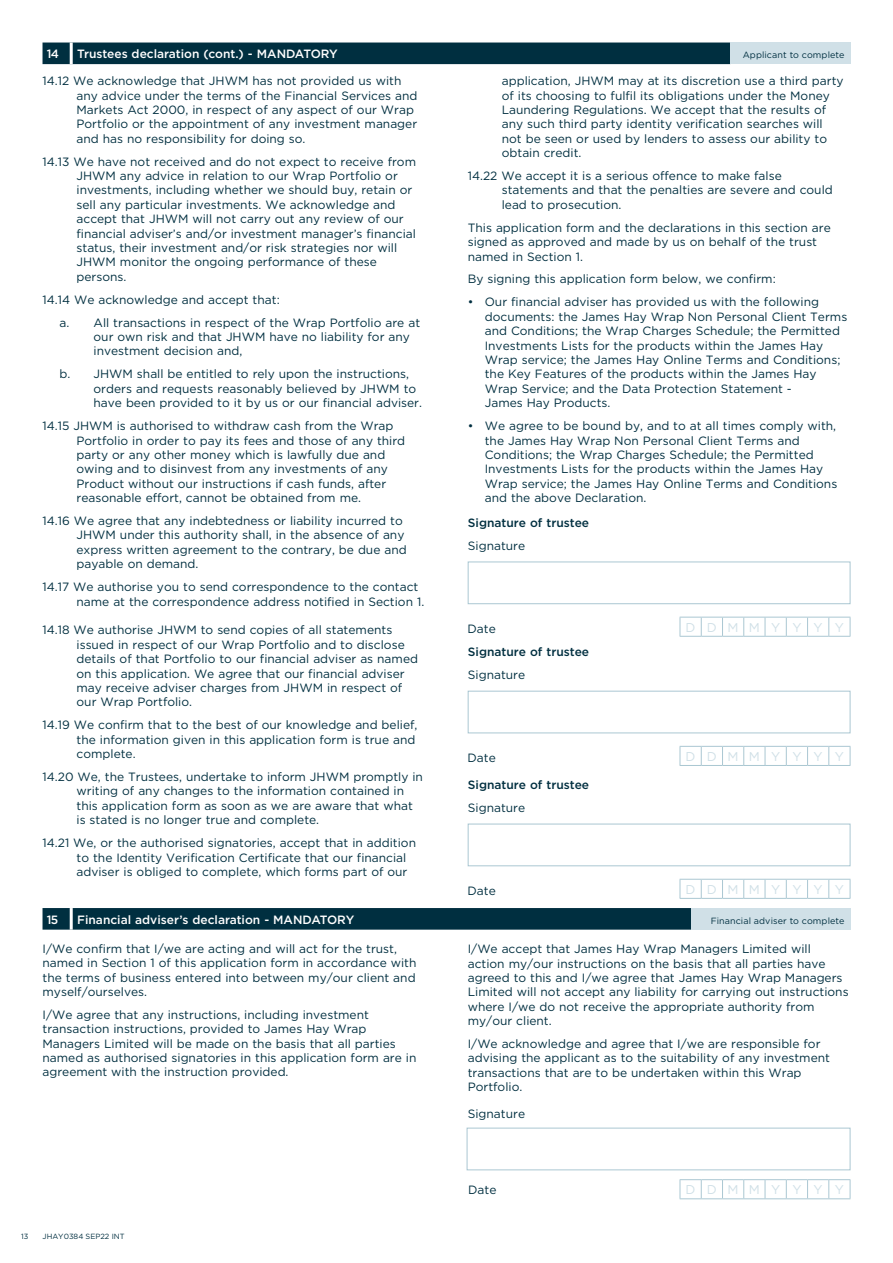
<style>
.page{position:relative;width:893px;height:1263px;background:#fff}
.page>*{position:absolute;margin:0;border:0;box-sizing:border-box;transform-origin:0 0}
.t1{font:12.75px "Gotham";letter-spacing:.885em;color:#d0e0e7}
.t2{font:12px/14.4px "Gotham";color:#002f40}
.t3{font:500 12px "Gotham";color:#fff}
.t4{font:500 12px "Gotham";color:#002f40}
.t5{font:9px "Gotham";letter-spacing:.01em;color:#002f40}
.t6{font:7.5px "Gotham";color:#002f40}
</style>
<div class="page">
<div style="left:43px;top:43px;width:687px;height:21px;background:#002f40"></div>
<div style="left:730px;top:43px;width:120px;height:21px;background:#d0e0e7"></div>
<hr style="left:70px;top:43px;width:3px;height:21px;background:#fff">
<div style="left:468px;top:562px;width:382px;height:42px;background:#fff;border:1px solid #aac7d2"></div>
<div style="left:468px;top:691px;width:382px;height:42px;background:#fff;border:1px solid #aac7d2"></div>
<div style="left:468px;top:824px;width:382px;height:42px;background:#fff;border:1px solid #aac7d2"></div>
<svg style="left:680px;top:617px;width:171px;height:20px"></svg>
<svg style="left:680px;top:746px;width:171px;height:20px"></svg>
<svg style="left:680px;top:879px;width:171px;height:20px"></svg>
<svg style="left:43px;top:908px;width:648px;height:22px;background:#043243"></svg>
<div style="left:691px;top:908px;width:159px;height:22px;background:#d0e0e7"></div>
<hr style="left:70px;top:908px;width:3px;height:22px;background:#fff">
<div style="left:467px;top:1128px;width:383px;height:42px;background:#fff;border:1px solid #aac7d2"></div>
<svg style="left:680px;top:1179px;width:171px;height:20px"></svg>
<p class="t3" style="left:47px;top:46px;width:14px">14</p>
<p class="t3" style="left:77px;top:46px;width:262px">Trustees declaration (cont.) - MANDATORY</p>
<p class="t5" style="left:743px;top:49px;width:103px">Applicant to complete</p>
<p class="t2" style="left:77px;top:73px;width:342px;text-indent:-34px">14.12 We acknowledge that JHWM has not provided us with any advice under the terms of the Financial Services and Markets Act 2000, in respect of any aspect of our Wrap Portfolio or the appointment of any investment manager and has no responsibility for doing so.</p>
<p class="t2" style="left:77px;top:154px;width:341px;text-indent:-34px">14.13 We have not received and do not expect to receive from JHWM any advice in relation to our Wrap Portfolio or investments, including whether we should buy, retain or sell any particular investments. We acknowledge and accept that JHWM will not carry out any review of our financial adviser’s and/or investment manager’s financial status, their investment and/or risk strategies nor will JHWM monitor the ongoing performance of these persons.</p>
<p class="t2" style="left:60px;top:288px;width:362px;line-height:23px;text-indent:-17px">14.14 We acknowledge and accept that:<br>a. All transactions in respect of the Wrap Portfolio are at</p>
<p class="t2" style="left:94px;top:329px;width:318px">our own risk and that JHWM have no liability for any investment decision and,</p>
<p class="t2" style="left:94px;top:367px;width:330px;text-indent:-34px">b. JHWM shall be entitled to rely upon the instructions, orders and requests reasonably believed by JHWM to have been provided to it by us or our financial adviser.</p>
<p class="t2" style="left:77px;top:418px;width:330px;text-indent:-34px">14.15 JHWM is authorised to withdraw cash from the Wrap Portfolio in order to pay its fees and those of any third party or any other money which is lawfully due and owing and to disinvest from any investments of any Product without our instructions if cash funds, after reasonable effort, cannot be obtained from me.</p>
<p class="t2" style="left:77px;top:513px;width:332px;text-indent:-34px">14.16 We agree that any indebtedness or liability incurred to JHWM under this authority shall, in the absence of any express written agreement to the contrary, be due and payable on demand.</p>
<p class="t2" style="left:77px;top:579px;width:349px;text-indent:-34px">14.17 We authorise you to send correspondence to the contact name at the correspondence address notified in Section 1.</p>
<p class="t2" style="left:77px;top:623px;width:343px;text-indent:-34px">14.18 We authorise JHWM to send copies of all statements issued in respect of our Wrap Portfolio and to disclose details of that Portfolio to our financial adviser as named on this application. We agree that our financial adviser may receive adviser charges from JHWM in respect of our Wrap Portfolio.</p>
<p class="t2" style="left:77px;top:717px;width:342px;text-indent:-34px">14.19 We confirm that to the best of our knowledge and belief, the information given in this application form is true and complete.</p>
<p class="t2" style="left:77px;top:769px;width:348px;text-indent:-34px">14.20 We, the Trustees, undertake to inform JHWM promptly in writing of any changes to the information contained in this application form as soon as we are aware that what is stated is no longer true and complete.</p>
<p class="t2" style="left:77px;top:835px;width:341px;text-indent:-34px">14.21 We, or the authorised signatories, accept that in addition to the Identity Verification Certificate that our financial adviser is obliged to complete, which forms part of our</p>
<p class="t2" style="left:502px;top:73px;width:343px">application, JHWM may at its discretion use a third party of its choosing to fulfil its obligations under the Money Laundering Regulations. We accept that the results of any such third party identity verification searches will not be seen or used by lenders to assess our ability to obtain credit.</p>
<p class="t2" style="left:502px;top:168px;width:333px;text-indent:-34px">14.22 We accept it is a serious offence to make false statements and that the penalties are severe and could lead to prosecution.</p>
<p class="t2" style="left:468px;top:220px;width:365px">This application form and the declarations in this section are signed as approved and made by us on behalf of the trust named in Section 1.</p>
<p class="t2" style="left:468px;top:272px;width:310px">By signing this application form below, we confirm:</p>
<p class="t2" style="left:485px;top:295px;width:364px;text-indent:-17px">• Our financial adviser has provided us with the following documents: the James Hay Wrap Non Personal Client Terms and Conditions; the Wrap Charges Schedule; the Permitted Investments Lists for the products within the James Hay Wrap service; the James Hay Online Terms and Conditions; the Key Features of the products within the James Hay Wrap Service; and the Data Protection Statement -<br>James Hay Products.</p>
<p class="t2" style="left:485px;top:418px;width:354px;text-indent:-17px">• We agree to be bound by, and to at all times comply with, the James Hay Wrap Non Personal Client Terms and Conditions; the Wrap Charges Schedule; the Permitted Investments Lists for the products within the James Hay Wrap service; the James Hay Online Terms and Conditions and the above Declaration.</p>
<p class="t4" style="left:468px;top:514px;width:123px">Signature of trustee</p>
<p class="t2" style="left:468px;top:538px;width:59px">Signature</p>
<p class="t2" style="left:467px;top:621px;width:30px">Date</p>
<p class="t4" style="left:468px;top:644px;width:123px">Signature of trustee</p>
<p class="t2" style="left:468px;top:667px;width:59px">Signature</p>
<p class="t2" style="left:467px;top:750px;width:30px">Date</p>
<p class="t4" style="left:468px;top:776px;width:123px">Signature of trustee</p>
<p class="t2" style="left:468px;top:800px;width:59px">Signature</p>
<p class="t2" style="left:467px;top:883px;width:30px">Date</p>
<p class="t1" style="left:686px;top:619px;width:160px">DDMMYYYY</p>
<p class="t1" style="left:686px;top:748px;width:160px">DDMMYYYY</p>
<p class="t1" style="left:686px;top:881px;width:160px">DDMMYYYY</p>
<p class="t3" style="left:47px;top:911px;width:13px">15</p>
<p class="t3" style="left:77px;top:911px;width:279px">Financial adviser’s declaration - MANDATORY</p>
<p class="t5" style="left:711px;top:915px;width:135px">Financial adviser to complete</p>
<p class="t2" style="left:43px;top:941px;width:375px">I/We confirm that I/we are acting and will act for the trust, named in Section 1 of this application form in accordance with the terms of business entered into between my/our client and myself/ourselves.</p>
<p class="t2" style="left:43px;top:1007px;width:375px">I/We agree that any instructions, including investment transaction instructions, provided to James Hay Wrap Managers Limited will be made on the basis that all parties named as authorised signatories in this application form are in agreement with the instruction provided.</p>
<p class="t2" style="left:468px;top:941px;width:382px">I/We accept that James Hay Wrap Managers Limited will action my/our instructions on the basis that all parties have agreed to this and I/we agree that James Hay Wrap Managers Limited will not accept any liability for carrying out instructions where I/we do not receive the appropriate authority from my/our client.</p>
<p class="t2" style="left:468px;top:1036px;width:364px">I/We acknowledge and agree that I/we are responsible for advising the applicant as to the suitability of any investment transactions that are to be undertaken within this Wrap Portfolio.</p>
<p class="t2" style="left:468px;top:1107px;width:59px">Signature</p>
<p class="t6" style="left:21px;top:1232px;width:9px">13</p>
<p class="t6" style="left:43px;top:1232px;width:84px">JHAY0384 SEP22 INT</p>
<p class="t2" style="left:468px;top:1182px;width:30px">Date</p>
<p class="t1" style="left:686px;top:1182px;width:160px">DDMMYYYY</p>
</div>
